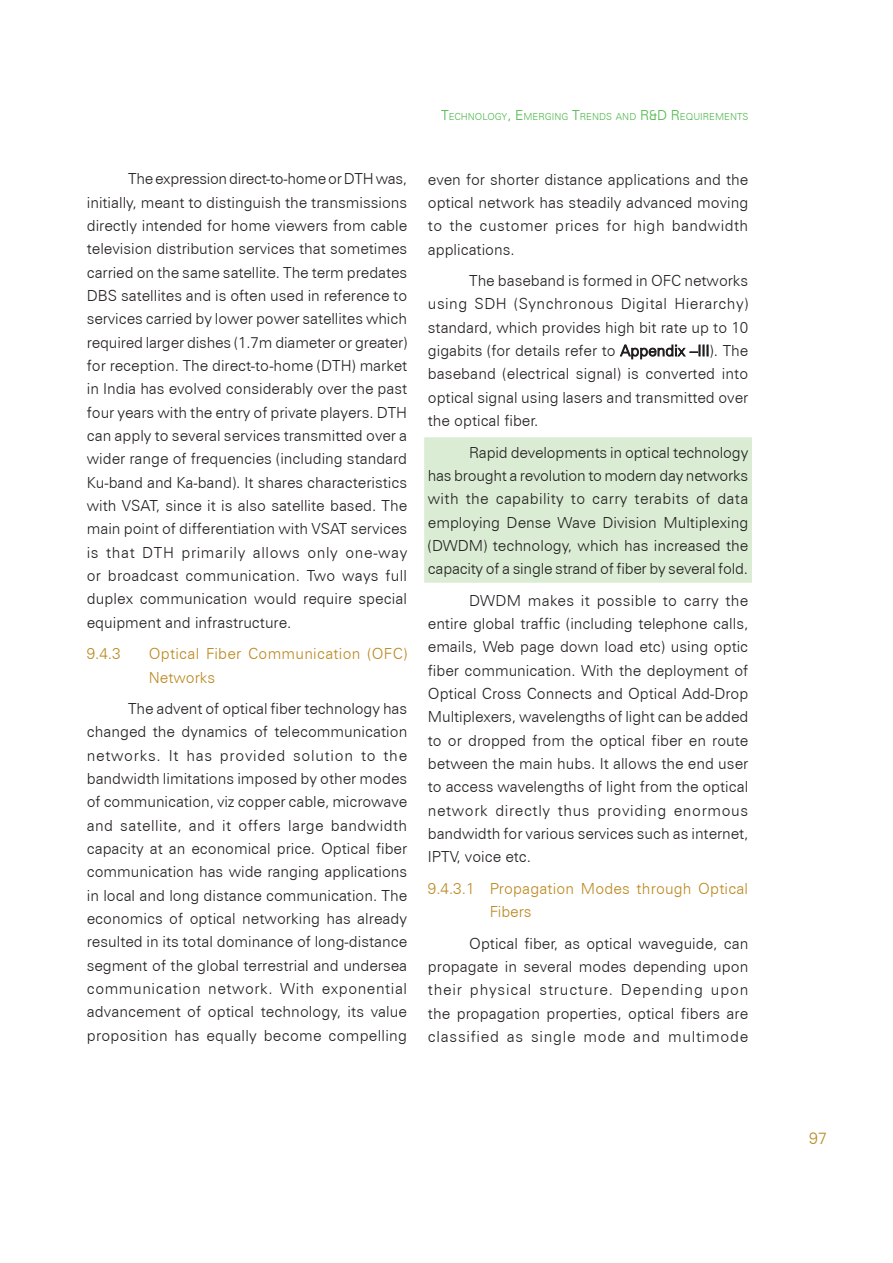
<style>
.page{position:relative;width:893px;height:1263px;background:#fff}
.page>*{position:absolute;margin:0;border:0;box-sizing:border-box;transform-origin:0 0}
.t1{font:300 16.05px "Zurich BT";color:#bb8921}
.t2{font:300 15.3px/23.2px "Zurich BT";color:#231f20;text-align:justify}
.t3{font:300 15.3px/23.2px "Zurich BT";letter-spacing:.01em;color:#bb8921}
.t4{font:300 9.75px "Zurich BT";color:#4cb848}
.s1{font-size:13.8px}
</style>
<div class="page">
<div style="left:424px;top:437px;width:328px;height:146px;background:#daecd4;border:3px solid #daecd4"></div>
<svg style="left:619px;top:344px;width:89px;height:16px"></svg>
<p class="t2" style="left:87px;top:167px;width:322px;text-indent:41px">The expression direct-to-home or DTH was, initially, meant to distinguish the transmissions directly intended for home viewers from cable television distribution services that sometimes carried on the same satellite. The term predates DBS satellites and is often used in reference to services carried by lower power satellites which required larger dishes (1.7m diameter or greater) for reception. The direct-to-home (DTH) market in India has evolved considerably over the past four years with the entry of private players. DTH can apply to several services transmitted over a wider range of frequencies (including standard Ku-band and Ka-band). It shares characteristics with VSAT, since it is also satellite based. The main point of differentiation with VSAT services is that DTH primarily allows only one-way or broadcast communication. Two ways full duplex communication would require special equipment and infrastructure.</p>
<p class="t3" style="left:87px;top:642px;width:35px">9.4.3</p>
<p class="t3" style="left:149px;top:642px;width:260px">Optical Fiber Communication (OFC)<br>Networks</p>
<p class="t2" style="left:87px;top:697px;width:322px;text-indent:41px">The advent of optical fiber technology has changed the dynamics of telecommunication networks. It has provided solution to the bandwidth limitations imposed by other modes of communication, viz copper cable, microwave and satellite, and it offers large bandwidth capacity at an economical price. Optical fiber communication has wide ranging applications in local and long distance communication. The economics of optical networking has already resulted in its total dominance of long-distance segment of the global terrestrial and undersea communication network. With exponential advancement of optical technology, its value proposition has equally become compelling</p>
<p class="t4" style="left:441px;top:111px;width:309px"><span class="s1">T</span>ECHNOLOGY<span class="s1">, E</span>MERGING <span class="s1">T</span>RENDS AND <span class="s1">R&amp;D R</span> EQUIREMENTS</p>
<p class="t2" style="left:428px;top:167px;width:322px">even for shorter distance applications and the optical network has steadily advanced moving to the customer prices for high bandwidth applications.</p>
<p class="t2" style="left:428px;top:269px;width:322px;text-indent:41px">The baseband is formed in OFC networks using SDH (Synchronous Digital Hierarchy) standard, which provides high bit rate up to 10 gigabits (for details refer to Appendix –III). The baseband (electrical signal) is converted into optical signal using lasers and transmitted over the optical fiber.</p>
<p class="t2" style="left:428px;top:440px;width:322px;text-indent:41px">Rapid developments in optical technology has brought a revolution to modern day networks with the capability to carry terabits of data employing Dense Wave Division Multiplexing (DWDM) technology, which has increased the capacity of a single strand of fiber by several fold.</p>
<p class="t2" style="left:428px;top:589px;width:322px;text-indent:41px">DWDM makes it possible to carry the entire global traffic (including telephone calls, emails, Web page down load etc) using optic fiber communication. With the deployment of Optical Cross Connects and Optical Add-Drop Multiplexers, wavelengths of light can be added to or dropped from the optical fiber en route between the main hubs. It allows the end user to access wavelengths of light from the optical network directly thus providing enormous bandwidth for various services such as internet, IPTV, voice etc.</p>
<p class="t3" style="left:490px;top:877px;width:260px;text-indent:-62px">9.4.3.1 Propagation Modes through Optical<br>Fibers</p>
<p class="t2" style="left:428px;top:932px;width:322px;text-indent:41px">Optical fiber, as optical waveguide, can propagate in several modes depending upon their physical structure. Depending upon the propagation properties, optical fibers are classified as single mode and multimode</p>
<p class="t1" style="left:809px;top:1128px;width:19px">97</p>
</div>
